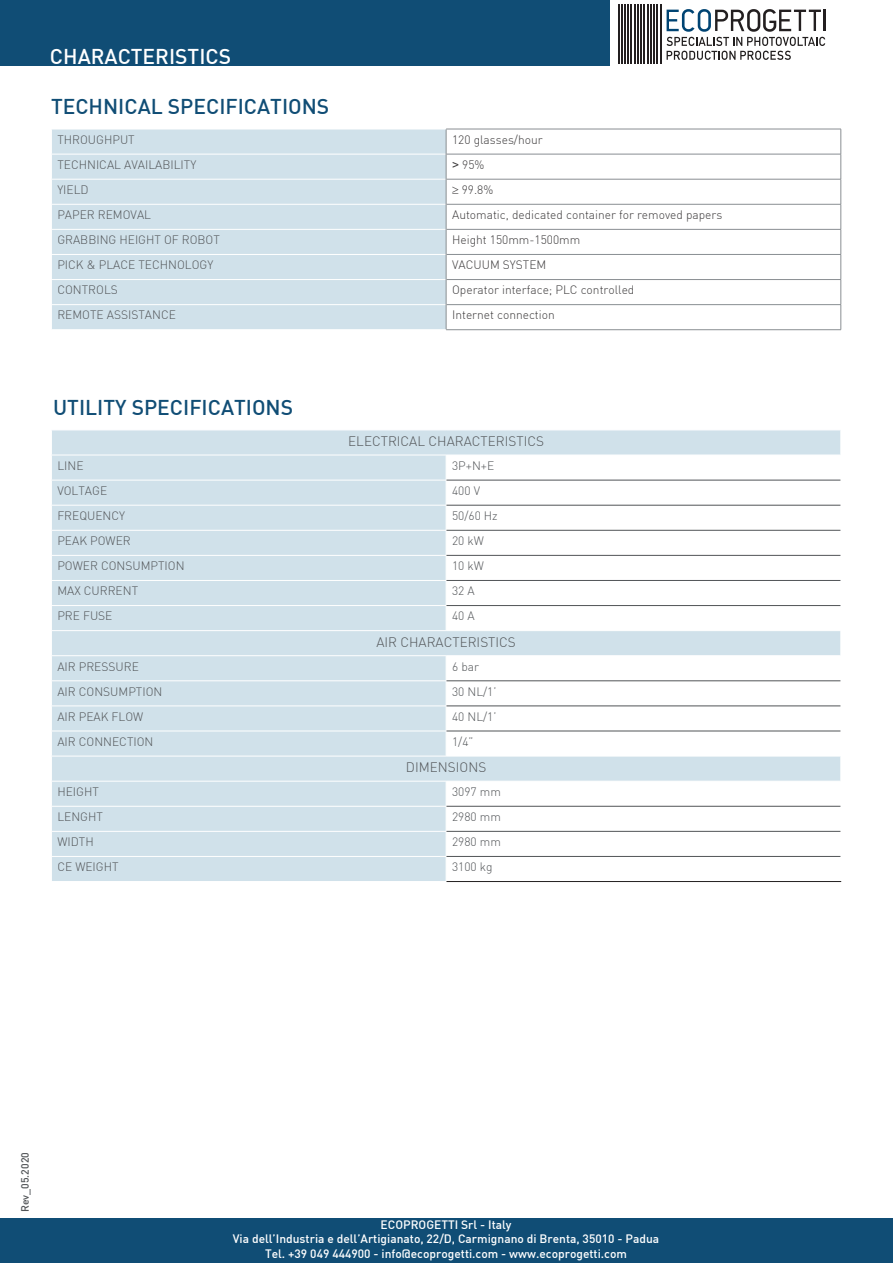
<style>
.page{position:relative;width:893px;height:1263px;background:#fff}
.page>*{position:absolute;margin:0;border:0;box-sizing:border-box;transform-origin:0 0}
.t1{font:500 21px "DIN";color:#104d75}
.t2{font:500 21px "DIN";color:#fff}
.t3{font:300 13.5px "DIN";color:#515457}
.t4{font:300 12px "DIN";color:#515457}
.El_punt__14pt{font:300 12px "DIN";color:#3c3a3b}
.t5{font:500 12px "DIN";color:#fff}
.t6{font:500 10.5px "DIN";color:#515457}
.s1{font-family:"Arial";font-weight:400}
</style>
<div class="page">
<div style="left:0;top:0;width:609px;height:65px;background:#104d75"></div>
<div style="left:0;top:1218px;width:893px;height:45px;background:#104d75"></div>
<svg style="left:52px;top:431px;width:788px;height:450px;fill:#d0e1ea"></svg>
<hr style="left:51px;top:455px;width:395px;height:1px;background:#fff">
<hr style="left:446px;top:455px;width:395px;height:1px;background:#fff">
<hr style="left:51px;top:480px;width:395px;height:1px;background:#fff">
<hr style="left:51px;top:505px;width:395px;height:1px;background:#fff">
<hr style="left:51px;top:530px;width:395px;height:1px;background:#fff">
<hr style="left:51px;top:555px;width:395px;height:1px;background:#fff">
<hr style="left:51px;top:580px;width:395px;height:1px;background:#fff">
<hr style="left:51px;top:605px;width:395px;height:1px;background:#fff">
<svg style="left:446px;top:456px;width:1px;height:174px"></svg>
<hr style="left:51px;top:630px;width:395px;height:1px;background:#fff">
<hr style="left:446px;top:630px;width:395px;height:1px;background:#fff">
<hr style="left:51px;top:655px;width:395px;height:1px;background:#fff">
<hr style="left:446px;top:655px;width:395px;height:1px;background:#fff">
<hr style="left:51px;top:680px;width:395px;height:1px;background:#fff">
<hr style="left:51px;top:705px;width:395px;height:1px;background:#fff">
<hr style="left:51px;top:731px;width:395px;height:1px;background:#fff">
<svg style="left:446px;top:656px;width:1px;height:100px"></svg>
<hr style="left:51px;top:756px;width:395px;height:1px;background:#fff">
<hr style="left:446px;top:756px;width:395px;height:1px;background:#fff">
<hr style="left:51px;top:781px;width:395px;height:1px;background:#fff">
<hr style="left:446px;top:781px;width:395px;height:1px;background:#fff">
<hr style="left:51px;top:806px;width:395px;height:1px;background:#fff">
<hr style="left:51px;top:831px;width:395px;height:1px;background:#fff">
<hr style="left:51px;top:856px;width:395px;height:1px;background:#fff">
<svg style="left:446px;top:782px;width:1px;height:99px"></svg>
<svg style="left:840px;top:430px;width:1px;height:427px"></svg>
<hr style="left:446px;top:480px;width:394px;height:1px;background:#515457">
<hr style="left:446px;top:505px;width:394px;height:1px;background:#515457">
<hr style="left:446px;top:530px;width:394px;height:1px;background:#515457">
<hr style="left:446px;top:555px;width:394px;height:1px;background:#515457">
<hr style="left:446px;top:580px;width:394px;height:1px;background:#515457">
<hr style="left:446px;top:605px;width:394px;height:1px;background:#515457">
<hr style="left:446px;top:680px;width:394px;height:1px;background:#515457">
<hr style="left:446px;top:706px;width:394px;height:1px;background:#515457">
<hr style="left:446px;top:731px;width:394px;height:1px;background:#515457">
<hr style="left:446px;top:806px;width:394px;height:1px;background:#515457">
<hr style="left:446px;top:831px;width:394px;height:1px;background:#515457">
<hr style="left:446px;top:856px;width:394px;height:1px;background:#515457">
<hr style="left:446px;top:881px;width:395px;height:1px;background:#231f20">
<div style="left:52px;top:129px;width:395px;height:201px;background:#d0e1ea"></div>
<hr style="left:446px;top:129px;width:395px;height:1px;background:#898e92">
<hr style="left:446px;top:154px;width:395px;height:1px;background:#898e92">
<hr style="left:446px;top:179px;width:395px;height:1px;background:#898e92">
<hr style="left:446px;top:204px;width:395px;height:1px;background:#898e92">
<hr style="left:446px;top:229px;width:395px;height:1px;background:#898e92">
<hr style="left:446px;top:254px;width:395px;height:1px;background:#898e92">
<hr style="left:446px;top:279px;width:395px;height:1px;background:#898e92">
<hr style="left:446px;top:304px;width:395px;height:1px;background:#898e92">
<hr style="left:446px;top:329px;width:395px;height:1px;background:#898e92">
<svg style="left:841px;top:129px;width:1px;height:200px"></svg>
<hr style="left:660px;top:5px;width:1px;height:59px;background:#231f20">
<hr style="left:657px;top:5px;width:1px;height:59px;background:#231f20">
<hr style="left:653px;top:5px;width:2px;height:59px;background:#231f20">
<hr style="left:650px;top:5px;width:2px;height:59px;background:#231f20">
<hr style="left:647px;top:5px;width:2px;height:59px;background:#231f20">
<hr style="left:644px;top:5px;width:1px;height:59px;background:#231f20">
<hr style="left:640px;top:5px;width:2px;height:59px;background:#231f20">
<hr style="left:637px;top:5px;width:2px;height:59px;background:#231f20">
<hr style="left:634px;top:5px;width:2px;height:59px;background:#231f20">
<hr style="left:631px;top:5px;width:1px;height:59px;background:#231f20">
<hr style="left:627px;top:5px;width:2px;height:59px;background:#231f20">
<hr style="left:624px;top:5px;width:2px;height:59px;background:#231f20">
<hr style="left:621px;top:5px;width:2px;height:59px;background:#231f20">
<hr style="left:618px;top:5px;width:1px;height:59px;background:#231f20">
<hr style="left:824px;top:10px;width:2px;height:21px;background:#231f20">
<svg style="left:667px;top:9px;width:158px;height:51px"></svg>
<p class="t2" style="left:50px;top:43px;width:183px">CHARACTERISTICS</p>
<p class="t1" style="left:51px;top:93px;width:280px">TECHNICAL SPECIFICATIONS</p>
<p class="t4" style="left:57px;top:132px;width:79px">THROUGHPUT</p>
<p class="El_punt__14pt" style="left:452px;top:132px;width:92px">120 glasses/hour</p>
<p class="t4" style="left:57px;top:157px;width:140px">TECHNICAL AVAILABILITY</p>
<p class="El_punt__14pt" style="left:452px;top:157px;width:34px"><span class="s1">&gt;</span> 95%</p>
<p class="t4" style="left:57px;top:182px;width:33px">YIELD</p>
<p class="El_punt__14pt" style="left:452px;top:182px;width:43px">≥ 99.8%</p>
<p class="t4" style="left:57px;top:207px;width:95px">PAPER REMOVAL</p>
<p class="El_punt__14pt" style="left:452px;top:207px;width:272px">Automatic, dedicated container for removed papers</p>
<p class="t4" style="left:57px;top:232px;width:164px">GRABBING HEIGHT OF ROBOT</p>
<p class="El_punt__14pt" style="left:452px;top:232px;width:130px">Height 150mm-1500mm</p>
<p class="t4" style="left:57px;top:258px;width:157px">PICK &amp; PLACE TECHNOLOGY</p>
<p class="El_punt__14pt" style="left:452px;top:258px;width:96px">VACUUM SYSTEM</p>
<p class="t4" style="left:57px;top:283px;width:62px">CONTROLS</p>
<p class="El_punt__14pt" style="left:452px;top:283px;width:184px">Operator interface; PLC controlled</p>
<p class="t4" style="left:57px;top:308px;width:120px">REMOTE ASSISTANCE</p>
<p class="El_punt__14pt" style="left:452px;top:308px;width:104px">Internet connection</p>
<p class="t1" style="left:53px;top:394px;width:242px">UTILITY SPECIFICATIONS</p>
<p class="t3" style="left:348px;top:433px;width:197px">ELECTRICAL CHARACTERISTICS</p>
<p class="t4" style="left:57px;top:458px;width:28px">LINE</p>
<p class="t4" style="left:452px;top:458px;width:44px">3P+N+E</p>
<p class="t4" style="left:57px;top:483px;width:51px">VOLTAGE</p>
<p class="t4" style="left:452px;top:483px;width:29px">400 V</p>
<p class="t4" style="left:57px;top:508px;width:69px">FREQUENCY</p>
<p class="t4" style="left:452px;top:508px;width:47px">50/60 Hz</p>
<p class="t4" style="left:57px;top:533px;width:75px">PEAK POWER</p>
<p class="t4" style="left:452px;top:533px;width:33px">20 kW</p>
<p class="t4" style="left:57px;top:558px;width:129px">POWER CONSUMPTION</p>
<p class="t4" style="left:452px;top:558px;width:33px">10 kW</p>
<p class="t4" style="left:57px;top:584px;width:82px">MAX CURRENT</p>
<p class="t4" style="left:452px;top:584px;width:24px">32 A</p>
<p class="t4" style="left:57px;top:609px;width:57px">PRE FUSE</p>
<p class="t4" style="left:452px;top:609px;width:24px">40 A</p>
<p class="t3" style="left:376px;top:633px;width:141px">AIR CHARACTERISTICS</p>
<p class="t4" style="left:57px;top:659px;width:83px">AIR PRESSURE</p>
<p class="t4" style="left:452px;top:659px;width:28px">6 bar</p>
<p class="t4" style="left:57px;top:684px;width:107px">AIR CONSUMPTION</p>
<p class="t4" style="left:452px;top:684px;width:46px">30 NL/1’</p>
<p class="t4" style="left:57px;top:709px;width:87px">AIR PEAK FLOW</p>
<p class="t4" style="left:452px;top:709px;width:46px">40 NL/1’</p>
<p class="t4" style="left:57px;top:734px;width:98px">AIR CONNECTION</p>
<p class="t4" style="left:452px;top:734px;width:23px">1/4”</p>
<p class="t3" style="left:406px;top:759px;width:82px">DIMENSIONS</p>
<p class="t4" style="left:57px;top:784px;width:43px">HEIGHT</p>
<p class="t4" style="left:452px;top:784px;width:50px">3097 mm</p>
<p class="t4" style="left:57px;top:809px;width:47px">LENGHT</p>
<p class="t4" style="left:452px;top:809px;width:50px">2980 mm</p>
<p class="t4" style="left:57px;top:834px;width:38px">WIDTH</p>
<p class="t4" style="left:452px;top:834px;width:50px">2980 mm</p>
<p class="t4" style="left:57px;top:859px;width:63px">CE WEIGHT</p>
<p class="t4" style="left:452px;top:859px;width:42px">3100 kg</p>
<p class="t6" style="left:18px;top:1212px;width:61px;rotate:-90deg">Rev_05.2020</p>
<p class="t5" style="left:381px;top:1217px;width:132px">ECOPROGETTI Srl - Italy</p>
<p class="t5" style="left:233px;top:1231px;width:428px">Via dell’Industria e dell’Artigianato, 22/D, Carmignano di Brenta, 35010 - Padua</p>
<p class="t5" style="left:265px;top:1246px;width:363px">Tel. +39 049 444900 - info@ecoprogetti.com - www.ecoprogetti.com</p>
</div>
